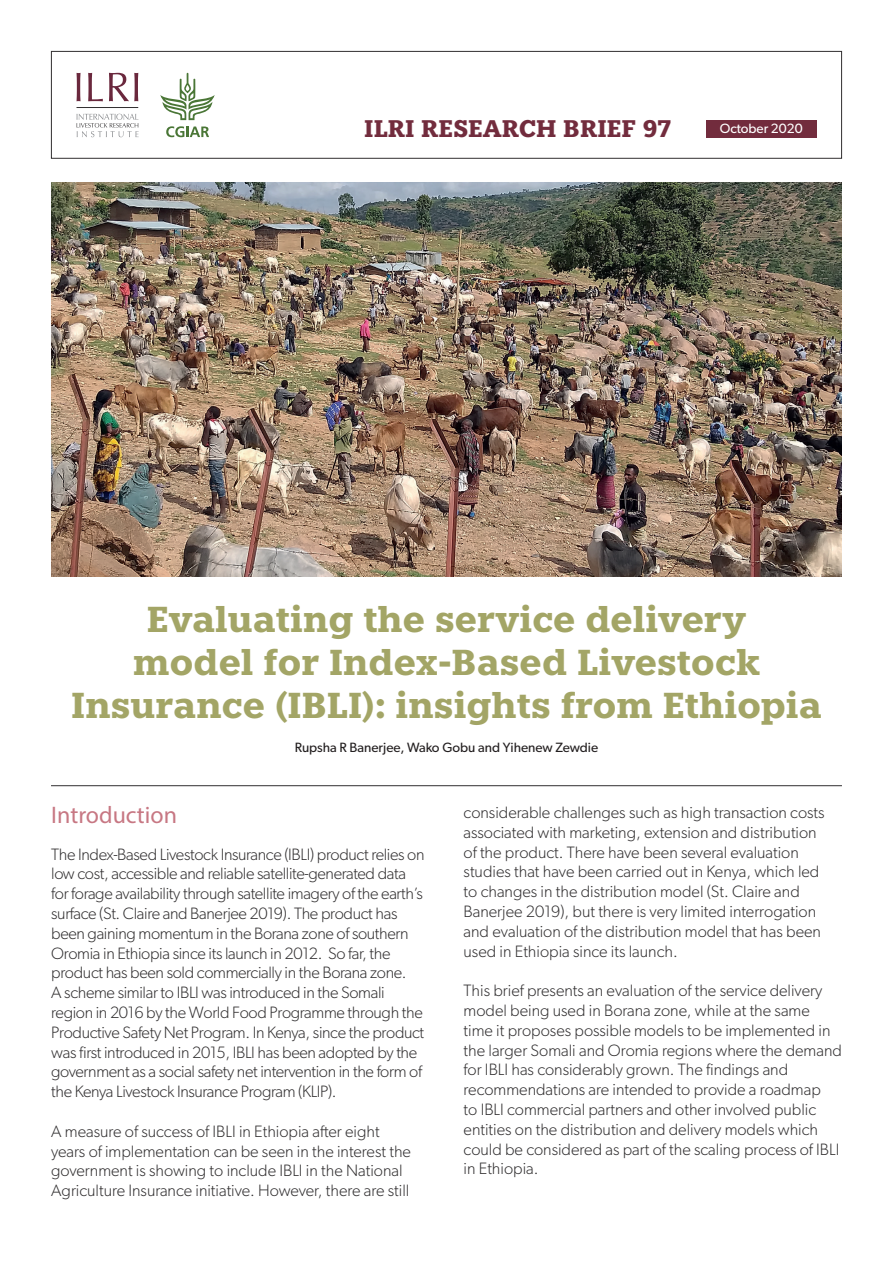
<style>
.page{position:relative;width:893px;height:1263px;background:#fff}
.page>*{position:absolute;margin:0;border:0;box-sizing:border-box;transform-origin:0 0}
.t1{font:700 36px/43.2px "Knile";color:#a3a566;text-align:center}
.t2{font:700 24px "Knile";color:#722c3d}
.t3{font:24px "Myriad Pro";color:#c77783}
.t4{font:300 16.5px/19.8px "Gibson";color:#312f30}
.t5{font:300 16.5px/19.8px "Gibson";letter-spacing:-.02em;color:#312f30}
.t6{font:13.5px "Gibson";color:#231f20}
.t7{font:13.5px "Gibson";color:#fff}
</style>
<div class="page">
<div style="left:51px;top:51px;width:791px;height:107px;border:1px solid #312f30"></div>
<svg style="left:77px;top:73px;width:4px;height:28px"></svg>
<svg style="left:88px;top:73px;width:15px;height:28px"></svg>
<svg style="left:109px;top:73px;width:29px;height:28px"></svg>
<hr style="left:77px;top:107px;width:61px;height:1px;background:#312f30">
<svg style="left:77px;top:114px;width:62px;height:23px"></svg>
<svg style="left:160px;top:72px;width:55px;height:48px"></svg>
<svg style="left:166px;top:126px;width:43px;height:11px"></svg>
<div style="left:706px;top:120px;width:110px;height:17px;background:#722c3d"></div>
<hr style="left:51px;top:785px;width:791px;height:1px;background:#312f30">
<img style="left:51px;top:182px;width:791px;height:394px">
<h2 class="t2" style="left:364px;top:113px;width:308px">ILRI RESEARCH BRIEF 97</h2>
<p class="t7" style="left:720px;top:120px;width:84px">October 2020</p>
<h1 class="t1" style="left:71px;top:598px;width:752px">Evaluating the service delivery<br>model for Index-Based Livestock<br>Insurance (IBLI): insights from Ethiopia</h1>
<p class="t6" style="left:295px;top:739px;width:305px">Rupsha R Banerjee, Wako Gobu and Yihenew Zewdie</p>
<h2 class="t3" style="left:51px;top:800px;width:127px">Introduction</h2>
<p class="t5" style="left:51px;top:844px;width:375px">The Index-Based Livestock Insurance (IBLI) product relies on low cost, accessible and reliable satellite-generated data for forage availability through satellite imagery of the earth’s surface (St. Claire and Banerjee 2019). The product has been gaining momentum in the Borana zone of southern Oromia in Ethiopia since its launch in 2012. So far, the product has been sold commercially in the Borana zone.<br>A scheme similar to IBLI was introduced in the Somali region in 2016 by the World Food Programme through the Productive Safety Net Program. In Kenya, since the product was first introduced in 2015, IBLI has been adopted by the government as a social safety net intervention in the form of the Kenya Livestock Insurance Program (KLIP).</p>
<p class="t4" style="left:51px;top:1121px;width:361px">A measure of success of IBLI in Ethiopia after eight years of implementation can be seen in the interest the government is showing to include IBLI in the National Agriculture Insurance initiative. However, there are still</p>
<p class="t4" style="left:464px;top:802px;width:363px">considerable challenges such as high transaction costs associated with marketing, extension and distribution of the product. There have been several evaluation studies that have been carried out in Kenya, which led to changes in the distribution model (St. Claire and Banerjee 2019), but there is very limited interrogation and evaluation of the distribution model that has been used in Ethiopia since its launch.</p>
<p class="t4" style="left:464px;top:980px;width:380px">This brief presents an evaluation of the service delivery model being used in Borana zone, while at the same time it proposes possible models to be implemented in the larger Somali and Oromia regions where the demand for IBLI has considerably grown. The findings and recommendations are intended to provide a roadmap<br>to IBLI commercial partners and other involved public entities on the distribution and delivery models which could be considered as part of the scaling process of IBLI in Ethiopia.</p>
</div>
